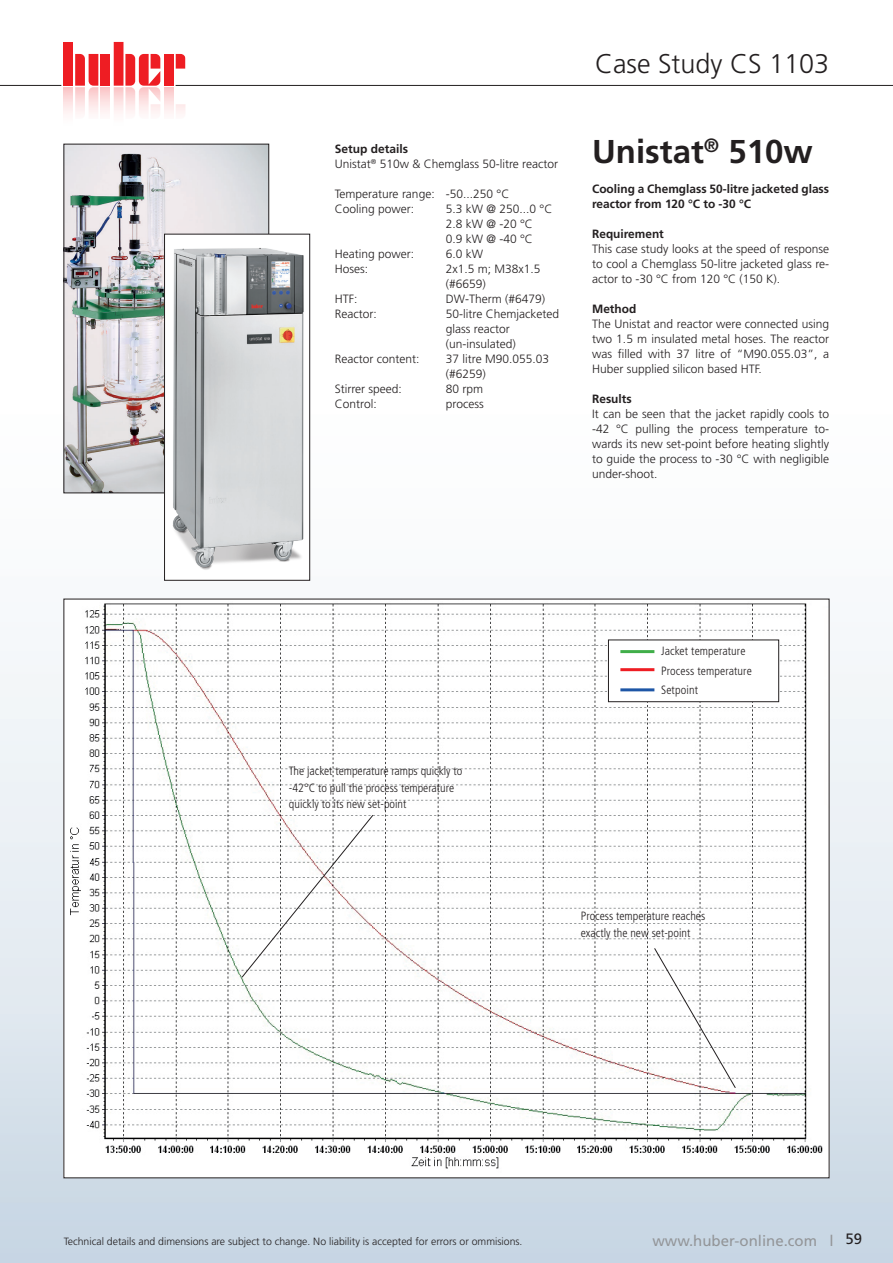
<style>
.page{position:relative;width:893px;height:1263px;background:#fff}
.page>*{position:absolute;margin:0;border:0;box-sizing:border-box;transform-origin:0 0}
.t1{font:700 33px "Frutiger LT Std";color:#231f20}
.t2{font:300 27px "Frutiger LT Std";color:#231f20}
.t3{font:15px "Frutiger LT Std";color:#939598}
.t4{font:300 12px/15px "Frutiger LT Std";color:#231f20}
.t5{font:300 condensed 12px/16.5px "Frutiger LT Std";color:#231f20}
.t6{font:700 12px/15px "Frutiger LT Std";color:#231f20}
.t7{font:300 10.5px "Frutiger LT Std";color:#231f20}
.s1{font-weight:700}
.s2{color:#231f20}
</style>
<div class="page">
<img style="left:0;top:264px;width:893px;height:999px">
<hr style="left:0;top:85px;width:893px;height:1px;background:#231f20">
<svg style="left:61px;top:42px;width:124px;height:72px"></svg>
<img style="left:66px;top:601px;width:761px;height:575px">
<div style="left:608px;top:640px;width:171px;height:62px;background:#fff"></div>
<div style="left:608px;top:639px;width:171px;height:63px;border:1px solid #231f20"></div>
<hr style="left:620px;top:650px;width:34px;height:3px;background:#40ae49">
<hr style="left:620px;top:668px;width:34px;height:3px;background:#ee1d23">
<hr style="left:620px;top:688px;width:34px;height:3px;background:#1e56a6">
<svg style="left:241px;top:814px;width:133px;height:164px"></svg>
<svg style="left:653px;top:947px;width:83px;height:142px"></svg>
<img style="left:66px;top:146px;width:201px;height:345px">
<img style="left:166px;top:236px;width:142px;height:342px">
<div style="left:164px;top:234px;width:146px;height:346px;border:1px solid #231f20"></div>
<p class="t4" style="left:335px;top:142px;width:225px"><span class="s1">Setup details<br></span>Unistat<sup>®</sup> 510w &amp; Chemglass 50-litre reactor</p>
<p class="t4" style="left:335px;top:187px;width:176px">Temperature range: -50...250 °C<br>Cooling power:</p>
<p class="t4" style="left:446px;top:202px;width:108px">5.3 kW @ 250...0 °C<br>2.8 kW @ -20 °C<br>0.9 kW @ -40 °C</p>
<p class="t4" style="left:335px;top:247px;width:81px">Heating power:</p>
<p class="t4" style="left:446px;top:247px;width:39px">6.0 kW</p>
<p class="t4" style="left:335px;top:262px;width:35px">Hoses:</p>
<p class="t4" style="left:446px;top:262px;width:96px">2x1.5 m; M38x1.5 (#6659)</p>
<p class="t4" style="left:335px;top:292px;width:24px">HTF:</p>
<p class="t4" style="left:446px;top:292px;width:101px">DW-Therm (#6479)</p>
<p class="t4" style="left:335px;top:307px;width:43px">Reactor:</p>
<p class="t4" style="left:446px;top:307px;width:115px">50-litre Chemjacketed glass reactor (un-insulated)</p>
<p class="t4" style="left:335px;top:352px;width:86px">Reactor content:</p>
<p class="t4" style="left:446px;top:352px;width:105px">37 litre M90.055.03 (#6259)</p>
<p class="t4" style="left:335px;top:382px;width:69px">Stirrer speed:</p>
<p class="t4" style="left:446px;top:382px;width:39px">80 rpm</p>
<p class="t4" style="left:335px;top:397px;width:43px">Control:</p>
<p class="t4" style="left:446px;top:397px;width:39px">process</p>
<h2 class="t2" style="left:595px;top:49px;width:236px">Case Study CS 1103</h2>
<h1 class="t1" style="left:592px;top:133px;width:222px">Unistat<sup>®</sup> 510w</h1>
<p class="t6" style="left:592px;top:182px;width:239px">Cooling a Chemglass 50-litre jacketed glass reactor from 120 °C to -30 °C</p>
<p class="t6" style="left:592px;top:227px;width:73px">Requirement</p>
<p class="t4" style="left:592px;top:242px;width:239px;text-align:justify">This case study looks at the speed of response to cool a Chemglass 50-litre jacketed glass re&shy;actor to -30 °C from 120 °C (150 K).</p>
<p class="t6" style="left:592px;top:302px;width:46px">Method</p>
<p class="t4" style="left:592px;top:317px;width:239px;text-align:justify">The Unistat and reactor were connected using two 1.5 m insulated metal hoses. The reactor was filled with 37 litre of “M90.055.03”, a Huber supplied silicon based HTF.</p>
<p class="t6" style="left:592px;top:392px;width:41px">Results</p>
<p class="t4" style="left:592px;top:407px;width:239px;text-align:justify">It can be seen that the jacket rapidly cools to -42 °C pulling the process temperature to&shy;wards its new set-point before heating slightly to guide the process to -30 °C with negligible under-shoot.</p>
<p class="t5" style="left:289px;top:763px;width:175px">The jacket temperature ramps quickly to -42°C to pull the process temperature quickly to its new set-point</p>
<p class="t5" style="left:661px;top:642px;width:92px;line-height:19.5px">Jacket temperature<br>Process temperature<br>Setpoint</p>
<p class="t5" style="left:581px;top:908px;width:126px">Process temperature reaches exactly the new set-point</p>
<p class="t7" style="left:64px;top:1236px;width:460px">Technical details and dimensions are subject to change. No liability is accepted for errors or ommisions.</p>
<p class="t3" style="left:652px;top:1231px;width:211px">www.huber-online.com l <span class="s2">59</span></p>
</div>
